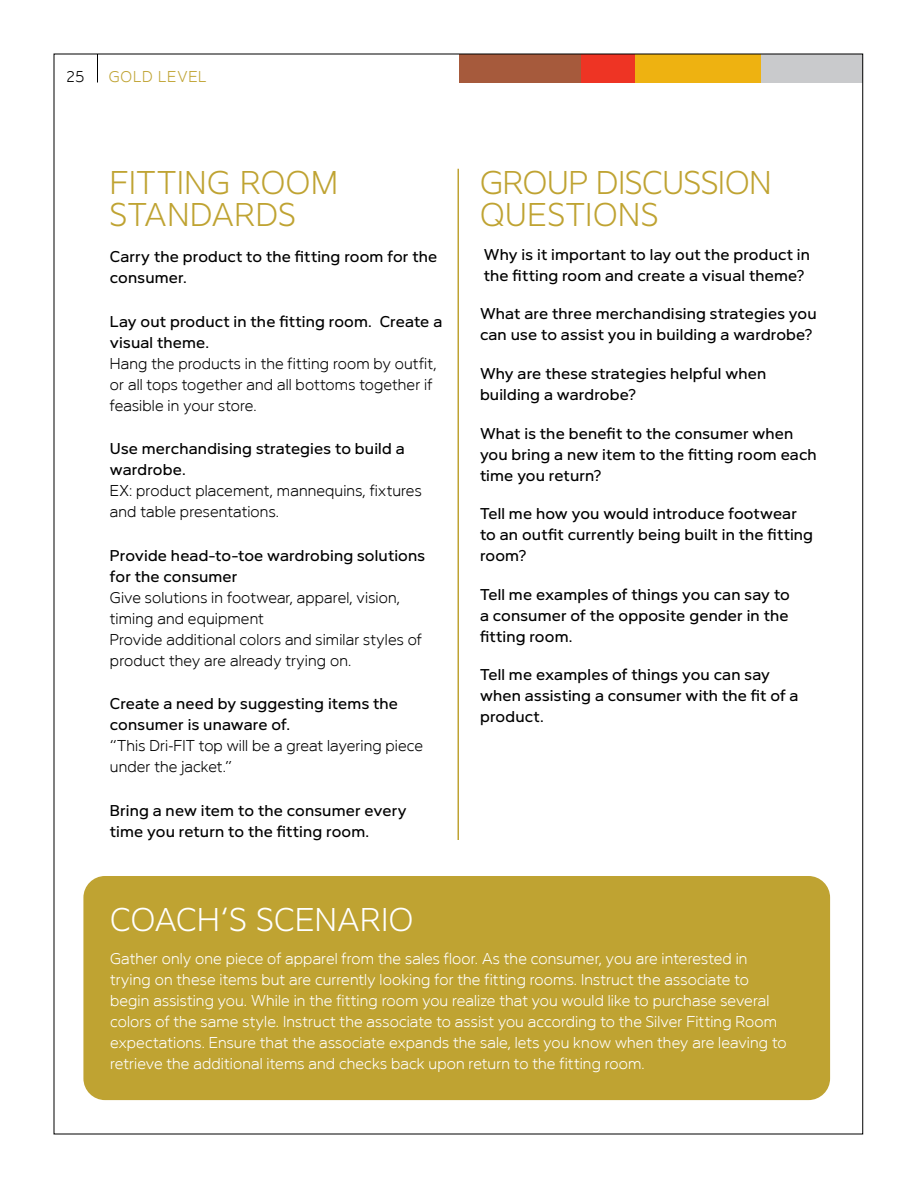
<style>
.page{position:relative;width:918px;height:1188px;background:#fff}
.page>*{position:absolute;margin:0;border:0;box-sizing:border-box;transform-origin:0 0}
.t1{font:300 31.5px/31.5px "Victory Neue";color:#bfa332}
.t2{font:300 31.5px/31.5px "Victory Neue";letter-spacing:.02em;color:#bfa332}
.t3{font:300 31.5px "Victory Neue";letter-spacing:.005em;color:#fff}
.t4{font:15px/21px "Victory Neue";letter-spacing:.01em;color:#000}
.t5{font:300 15px/21px "Victory Neue";letter-spacing:.01em;color:#fff}
.t6{font:300 15px/21px "Victory Neue";letter-spacing:.01em;color:#000}
.t7{font:300 15px "Victory Neue";letter-spacing:.055em;color:#bfa332}
</style>
<div class="page">
<div style="left:459px;top:54px;width:122px;height:28px;background:#a65a3c"></div>
<div style="left:581px;top:54px;width:56px;height:28px;background:#ee3424"></div>
<div style="left:635px;top:54px;width:129px;height:28px;background:#eeb211"></div>
<div style="left:761px;top:54px;width:102px;height:28px;background:#c9cacc"></div>
<svg style="left:97px;top:56px;width:1px;height:26px"></svg>
<hr style="left:458px;top:169px;width:1px;height:671px;background:#bfa332">
<div style="left:83px;top:876px;width:747px;height:224px;background:#bfa332;border-radius:22px"></div>
<p class="t6" style="left:67px;top:66px;width:19px">25</p>
<p class="t7" style="left:109px;top:68px;width:99px">GOLD LEVEL</p>
<h1 class="t2" style="left:110px;top:168px;width:230px">FITTING ROOM<br>STANDARDS</h1>
<p class="t4" style="left:110px;top:246px;width:329px">Carry the product to the fitting room for the consumer.</p>
<p class="t4" style="left:110px;top:311px;width:334px">Lay out product in the fitting room. Create a visual theme.</p>
<p class="t6" style="left:110px;top:353px;width:328px">Hang the products in the fitting room by outfit, or all tops together and all bottoms together if feasible in your store.</p>
<p class="t4" style="left:110px;top:438px;width:296px">Use merchandising strategies to build a wardrobe.</p>
<p class="t6" style="left:110px;top:480px;width:313px">EX: product placement, mannequins, fixtures and table presentations.</p>
<p class="t4" style="left:110px;top:545px;width:317px">Provide head-to-toe wardrobing solutions for the consumer</p>
<p class="t6" style="left:110px;top:587px;width:313px">Give solutions in footwear, apparel, vision, timing and equipment<br>Provide additional colors and similar styles of product they are already trying on.</p>
<p class="t4" style="left:110px;top:693px;width:290px">Create a need by suggesting items the consumer is unaware of.</p>
<p class="t6" style="left:110px;top:735px;width:315px">“This Dri-FIT top will be a great layering piece under the jacket.”</p>
<p class="t4" style="left:110px;top:800px;width:298px">Bring a new item to the consumer every time you return to the fitting room.</p>
<h1 class="t1" style="left:480px;top:168px;width:293px">GROUP DISCUSSION<br>QUESTIONS</h1>
<p class="t4" style="left:484px;top:244px;width:328px">Why is it important to lay out the product in the fitting room and create a visual theme?</p>
<p class="t4" style="left:480px;top:303px;width:338px">What are three merchandising strategies you can use to assist you in building a wardrobe?</p>
<p class="t4" style="left:480px;top:363px;width:288px">Why are these strategies helpful when building a wardrobe?</p>
<p class="t4" style="left:480px;top:423px;width:338px">What is the benefit to the consumer when you bring a new item to the fitting room each time you return?</p>
<p class="t4" style="left:480px;top:503px;width:335px">Tell me how you would introduce footwear to an outfit currently being built in the fitting room?</p>
<p class="t4" style="left:480px;top:584px;width:311px;text-align:justify">Tell me examples of things you can say to a consumer of the opposite gender in the fitting room.</p>
<p class="t4" style="left:480px;top:665px;width:320px">Tell me examples of things you can say when assisting a consumer with the fit of a product.</p>
<h1 class="t3" style="left:110px;top:902px;width:305px">COACH’S SCENARIO</h1>
<p class="t5" style="left:110px;top:948px;width:678px">Gather only one piece of apparel from the sales floor. As the consumer, you are interested in trying on these items but are currently looking for the fitting rooms. Instruct the associate to begin assisting you. While in the fitting room you realize that you would like to purchase several colors of the same style. Instruct the associate to assist you according to the Silver Fitting Room expectations. Ensure that the associate expands the sale, lets you know when they are leaving to retrieve the additional items and checks back upon return to the fitting room.</p>
</div>
